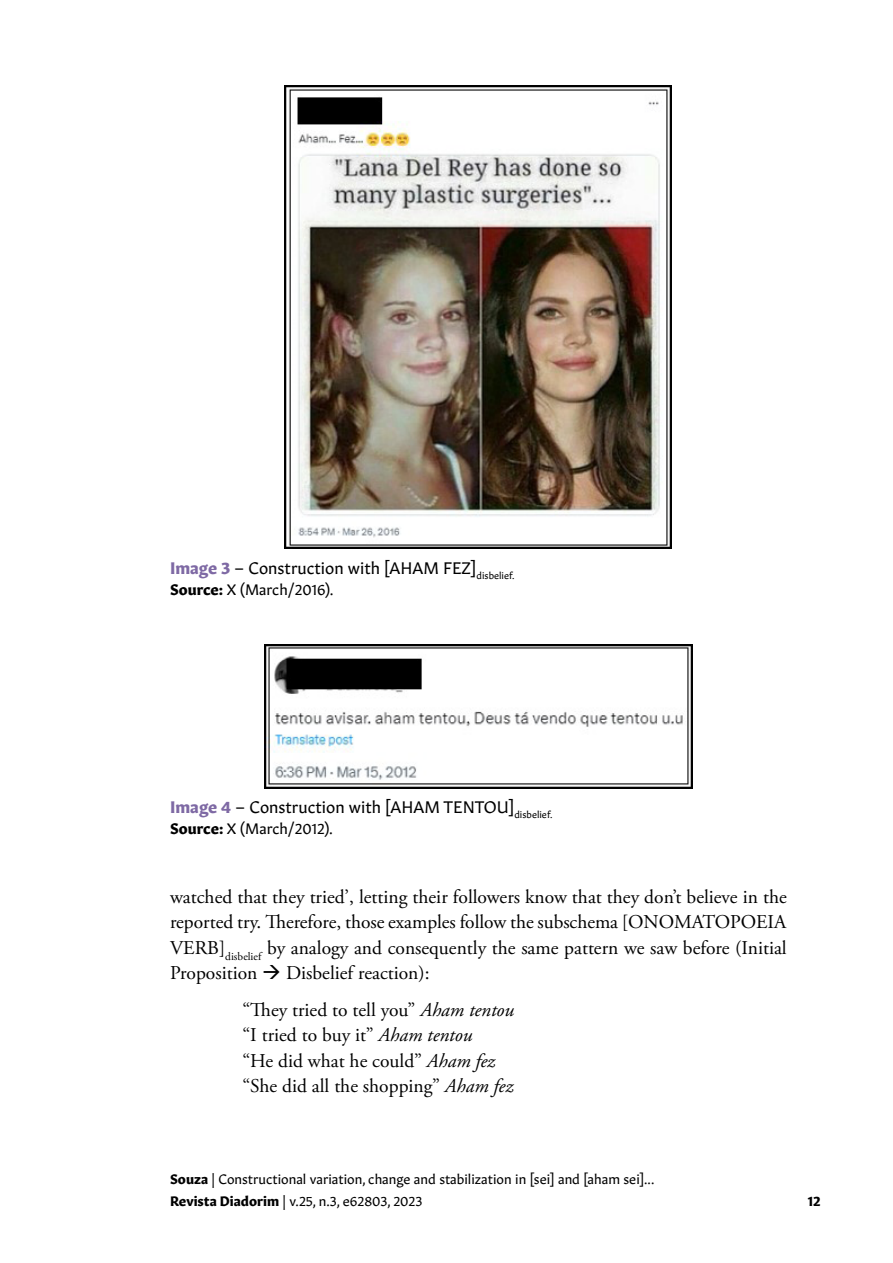
<style>
.page{position:relative;width:893px;height:1263px;background:#fff}
.page>*{position:absolute;margin:0;border:0;box-sizing:border-box;transform-origin:0 0}
.t1{font:19.5px/25.5px "Adobe Garamond Pro";color:#000;text-align:justify}
.t2{font:16.5px "Gitan Latn";color:#000}
.t3{font:15px "Gitan Latn";color:#000}
.t4{font:13.5px/22.5px "Gitan Latn";color:#000}
.t5{font:700 13.5px "Gitan Latn";color:#000}
.s1{font-weight:700;color:#7e69a4}
.s2{font-weight:700}
.s3{font-style:italic}
</style>
<div class="page">
<img style="left:285px;top:85px;width:387px;height:464px">
<img style="left:264px;top:645px;width:429px;height:144px">
<p class="t2" style="left:170px;top:554px;width:346px"><span class="s1">Image 3</span> – Construction with [AHAM FEZ]<sub>disbelief.</sub></p>
<p class="t3" style="left:170px;top:578px;width:165px"><span class="s2">Source:</span> X (March/2016).</p>
<p class="t2" style="left:170px;top:793px;width:384px"><span class="s1">Image 4</span> – Construction with [AHAM TENTOU]<sub>disbelief.</sub></p>
<p class="t3" style="left:170px;top:817px;width:164px"><span class="s2">Source:</span> X (March/2012).</p>
<p class="t1" style="left:170px;top:885px;width:618px">watched that they tried’, letting their followers know that they don’t believe in the reported try. Therefore, those examples follow the subschema [ONOMATOPOEIA VERB]<sub>disbelief</sub> by analogy and consequently the same pattern we saw before (Initial Proposition → Disbelief reaction):</p>
<p class="t1" style="left:242px;top:997px;width:273px;text-align:left">“They tried to tell you” <span class="s3">Aham tentou </span>“I tried to buy it” <span class="s3">Aham tentou<br></span>“He did what he could” <span class="s3">Aham fez </span>“She did all the shopping” <span class="s3">Aham fez</span></p>
<p class="t4" style="left:170px;top:1166px;width:486px"><span class="s2">Souza</span> | Constructional variation, change and stabilization in [sei] and [aham sei]...<br><span class="s2">Revista Diadorim</span> | v.25, n.3, e62803, 2023</p>
<p class="t5" style="left:808px;top:1189px;width:14px">12</p>
</div>
